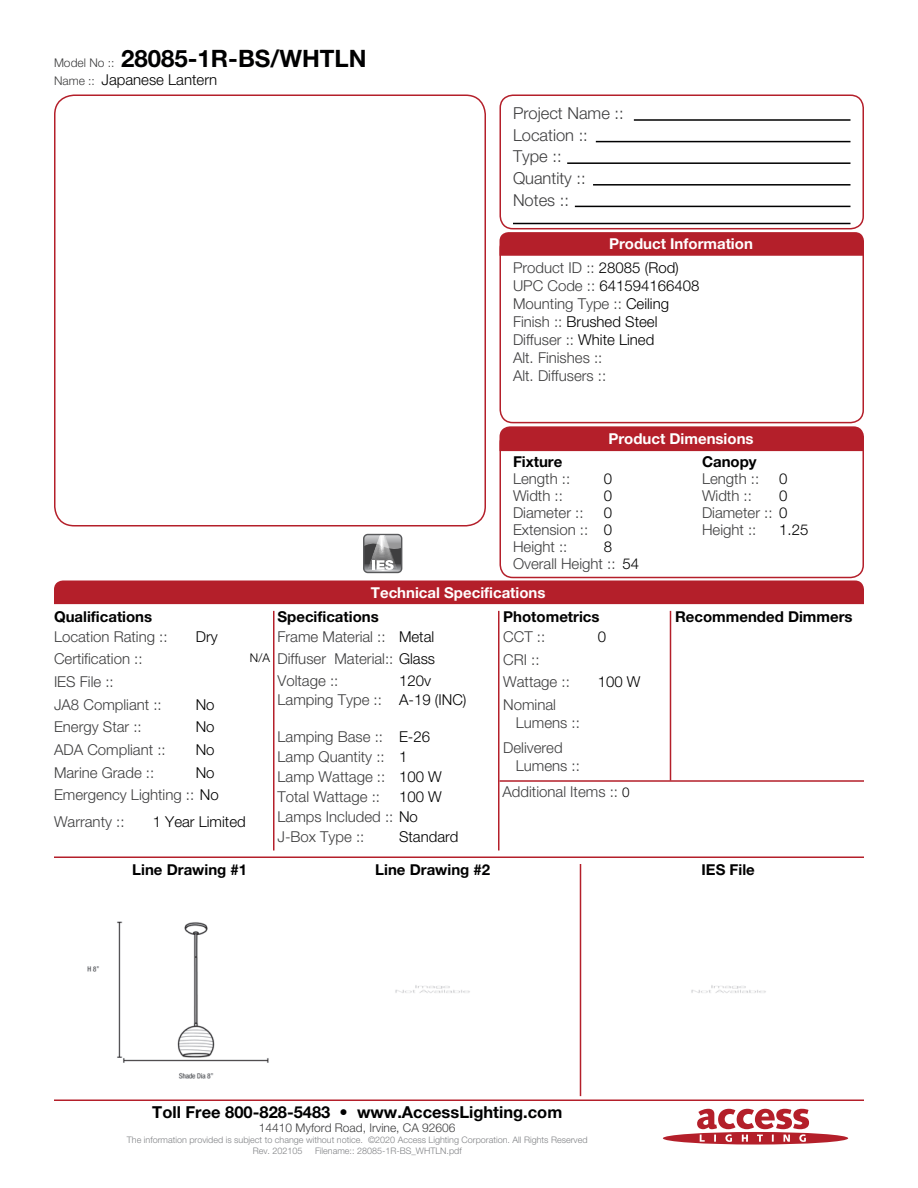
<style>
.page{position:relative;width:918px;height:1188px;background:#fff}
.page>*{position:absolute;margin:0;border:0;box-sizing:border-box;transform-origin:0 0}
.t1{font:700 24px "Helvetica Neue LT Std";color:#000001}
.Left_Justify{font:300 16.5px "Helvetica Neue LT Std";color:#3e3e3f}
.t2{font:700 16.5px "Helvetica Neue LT Std";color:#000001}
.Left_Justify-2{font:300 15px/18px "Helvetica Neue LT Std";color:#3e3e3f}
.Left_Justify-3{font:300 15px "Helvetica Neue LT Std";color:#000001}
.Left_Justify-4{font:700 15px "Helvetica Neue LT Std";color:#000001}
.t3{font:700 15px "Helvetica Neue LT Std";color:#fff}
.t4{font:300 12px "Helvetica Neue LT Std";color:#3e3e3f}
.Left_Justify-5{font:300 12px "Helvetica Neue LT Std";color:#000001}
.t5{font:300 9px "Helvetica Neue LT Std";color:#808285}
.s1{font-weight:300;font-size:12px;color:#3e3e3f}
.s2{font-size:12px;color:#3e3e3f}
.s3{color:#000001}
.s4{color:#3e3e3f}
.s5{font-size:13.5px;color:#000001}
</style>
<div class="page">
<svg style="left:663px;top:1109px;width:185px;height:36px"></svg>
<div style="left:499px;top:94px;width:365px;height:135px;border:2px solid #b41f2a;border-radius:13px"></div>
<div style="left:499px;top:235px;width:365px;height:188px;border:2px solid #b41f2a;border-radius:13px"></div>
<div style="left:499px;top:430px;width:365px;height:148px;border:2px solid #b41f2a;border-radius:13px"></div>
<hr style="left:634px;top:119px;width:217px;height:2px;background:#000001">
<hr style="left:596px;top:141px;width:254px;height:1px;background:#000001">
<hr style="left:593px;top:184px;width:258px;height:2px;background:#000001">
<hr style="left:567px;top:162px;width:283px;height:2px;background:#000001">
<hr style="left:575px;top:206px;width:275px;height:1px;background:#000001">
<hr style="left:513px;top:223px;width:337px;height:1px;background:#000001">
<svg style="left:500px;top:232px;width:364px;height:24px;background:#b5232d"></svg>
<div style="left:500px;top:426px;width:364px;height:25px;background:#b41f2a"></div>
<div style="left:54px;top:580px;width:810px;height:24px;background:#b41f2a"></div>
<hr style="left:54px;top:856px;width:810px;height:2px;background:#b41f2a">
<hr style="left:54px;top:1100px;width:810px;height:1px;background:#b41f2a">
<hr style="left:670px;top:611px;width:1px;height:170px;background:#b41f2a">
<hr style="left:580px;top:864px;width:1px;height:232px;background:#b41f2a">
<hr style="left:498px;top:611px;width:2px;height:239px;background:#b41f2a">
<hr style="left:273px;top:611px;width:1px;height:239px;background:#b41f2a">
<div style="left:54px;top:94px;width:432px;height:432px;border:2px solid #b41f2a;border-radius:20px"></div>
<hr style="left:500px;top:780px;width:364px;height:2px;background:#b41f2a">
<div style="left:363px;top:534px;width:39px;height:39px;border:1px solid #57585a;border-radius:4px"></div>
<svg style="left:363px;top:535px;width:40px;height:37px"></svg>
<img style="left:87px;top:921px;width:182px;height:158px">
<img style="left:395px;top:985px;width:75px;height:8px">
<img style="left:691px;top:985px;width:75px;height:8px">
<p class="t1" style="left:54px;top:44px;width:314px"><span class="s1">Model No ::</span> 28085-1R-BS/WHTLN</p>
<p class="Left_Justify-3" style="left:54px;top:70px;width:165px"><span class="s2">Name ::</span> Japanese Lantern</p>
<p class="Left_Justify" style="left:513px;top:103px;width:112px">Project Name ::</p>
<p class="Left_Justify" style="left:513px;top:125px;width:76px">Location ::</p>
<p class="Left_Justify" style="left:513px;top:146px;width:50px">Type ::</p>
<p class="Left_Justify" style="left:513px;top:168px;width:74px">Quantity ::</p>
<p class="Left_Justify" style="left:513px;top:190px;width:57px">Notes ::</p>
<p class="t3" style="left:609px;top:235px;width:145px">Product Information</p>
<p class="Left_Justify-2" style="left:513px;top:259px;width:167px">Product ID :: <span class="s3">28085 (Rod)</span></p>
<p class="Left_Justify-3" style="left:513px;top:277px;width:188px"><span class="s4">UPC Code ::</span> 641594166408</p>
<p class="Left_Justify-2" style="left:513px;top:295px;width:158px">Mounting Type :: <span class="s3">Ceiling</span></p>
<p class="Left_Justify-3" style="left:513px;top:313px;width:146px"><span class="s4">Finish ::</span> Brushed Steel</p>
<p class="Left_Justify-2" style="left:513px;top:331px;width:143px">Diffuser :: <span class="s3">White Lined</span></p>
<p class="Left_Justify-2" style="left:513px;top:349px;width:91px">Alt. Finishes ::</p>
<p class="Left_Justify-2" style="left:513px;top:367px;width:95px">Alt. Diffusers ::</p>
<p class="t3" style="left:608px;top:429px;width:147px">Product Dimensions</p>
<p class="Left_Justify-4" style="left:513px;top:453px;width:51px">Fixture</p>
<p class="Left_Justify-4" style="left:702px;top:453px;width:56px">Canopy</p>
<p class="Left_Justify-2" style="left:513px;top:470px;width:59px">Length ::</p>
<p class="Left_Justify-3" style="left:604px;top:470px;width:10px">0</p>
<p class="Left_Justify-2" style="left:702px;top:470px;width:59px">Length ::</p>
<p class="Left_Justify-3" style="left:779px;top:470px;width:10px">0</p>
<p class="Left_Justify-2" style="left:513px;top:487px;width:51px">Width ::</p>
<p class="Left_Justify-2" style="left:513px;top:537px;width:56px">Height ::</p>
<p class="Left_Justify-2" style="left:702px;top:487px;width:51px">Width ::</p>
<p class="Left_Justify-3" style="left:604px;top:487px;width:10px">0</p>
<p class="Left_Justify-3" style="left:604px;top:537px;width:10px">8</p>
<p class="Left_Justify-3" style="left:779px;top:487px;width:10px">0</p>
<p class="Left_Justify-2" style="left:513px;top:503px;width:72px">Diameter ::</p>
<p class="Left_Justify-2" style="left:513px;top:520px;width:77px">Extension ::</p>
<p class="Left_Justify-3" style="left:604px;top:504px;width:10px">0</p>
<p class="Left_Justify-2" style="left:702px;top:503px;width:87px">Diameter :: <span class="s3">0</span></p>
<p class="Left_Justify-3" style="left:604px;top:520px;width:10px">0</p>
<p class="Left_Justify-3" style="left:779px;top:520px;width:31px">1.25</p>
<p class="Left_Justify-2" style="left:702px;top:520px;width:56px">Height ::</p>
<p class="Left_Justify-2" style="left:513px;top:554px;width:104px">Overall Height ::</p>
<p class="Left_Justify-3" style="left:622px;top:554px;width:18px">54</p>
<p class="t3" style="left:371px;top:583px;width:176px">Technical Specifications</p>
<p class="Left_Justify-4" style="left:54px;top:607px;width:100px">Qualifications</p>
<p class="Left_Justify-4" style="left:503px;top:607px;width:98px">Photometrics</p>
<p class="Left_Justify-4" style="left:675px;top:607px;width:179px">Recommended Dimmers</p>
<p class="Left_Justify-4" style="left:278px;top:607px;width:103px">Specifications</p>
<p class="Left_Justify-2" style="left:54px;top:627px;width:115px">Location Rating ::</p>
<p class="Left_Justify-2" style="left:503px;top:627px;width:43px">CCT ::</p>
<p class="Left_Justify-2" style="left:503px;top:650px;width:38px">CRI ::</p>
<p class="Left_Justify-2" style="left:503px;top:673px;width:68px">Wattage ::</p>
<p class="Left_Justify-2" style="left:516px;top:695px;width:66px;text-indent:-13px">Nominal<br>Lumens ::</p>
<p class="Left_Justify-2" style="left:516px;top:738px;width:66px;text-indent:-13px">Delivered<br>Lumens ::</p>
<p class="Left_Justify-3" style="left:196px;top:627px;width:23px">Dry</p>
<p class="Left_Justify-3" style="left:598px;top:627px;width:10px">0</p>
<p class="Left_Justify-3" style="left:598px;top:673px;width:44px">100 W</p>
<p class="Left_Justify-2" style="left:278px;top:627px;width:110px">Frame Material ::</p>
<p class="Left_Justify-2" style="left:278px;top:671px;width:62px">Voltage ::</p>
<p class="Left_Justify-3" style="left:399px;top:627px;width:37px">Metal</p>
<p class="Left_Justify-3" style="left:399px;top:671px;width:33px">120v</p>
<p class="Left_Justify-2" style="left:54px;top:650px;width:90px">Certification ::</p>
<p class="Left_Justify-2" style="left:54px;top:695px;width:109px">JA8 Compliant ::</p>
<p class="Left_Justify-2" style="left:278px;top:650px;width:159px">Diffuser Material:: <span class="s3">Glass</span></p>
<p class="Left_Justify-2" style="left:278px;top:691px;width:106px">Lamping Type ::</p>
<p class="Left_Justify-2" style="left:278px;top:727px;width:107px">Lamping Base ::</p>
<p class="Left_Justify-2" style="left:278px;top:747px;width:109px">Lamp Quantity ::</p>
<p class="Left_Justify-2" style="left:278px;top:767px;width:109px">Lamp Wattage ::</p>
<p class="Left_Justify-2" style="left:278px;top:787px;width:104px">Total Wattage ::</p>
<p class="Left_Justify-2" style="left:278px;top:808px;width:142px">Lamps Included :: <span class="s3">No</span></p>
<p class="Left_Justify-2" style="left:278px;top:828px;width:88px">J-Box Type ::</p>
<p class="Left_Justify-5" style="left:250px;top:651px;width:22px">N/A</p>
<p class="Left_Justify-2" style="left:54px;top:673px;width:61px">IES File ::</p>
<p class="Left_Justify-2" style="left:54px;top:718px;width:89px">Energy Star ::</p>
<p class="Left_Justify-2" style="left:54px;top:740px;width:113px">ADA Compliant ::</p>
<p class="Left_Justify-2" style="left:54px;top:763px;width:102px">Marine Grade ::</p>
<p class="Left_Justify-2" style="left:54px;top:786px;width:166px">Emergency Lighting :: <span class="s3">No</span></p>
<p class="Left_Justify-3" style="left:399px;top:691px;width:69px">A-19 (INC)</p>
<p class="Left_Justify-3" style="left:399px;top:727px;width:33px">E-26</p>
<p class="Left_Justify-3" style="left:399px;top:747px;width:10px">1</p>
<p class="Left_Justify-3" style="left:399px;top:767px;width:44px">100 W</p>
<p class="Left_Justify-3" style="left:399px;top:788px;width:44px">100 W</p>
<p class="Left_Justify-3" style="left:196px;top:695px;width:20px">No</p>
<p class="Left_Justify-3" style="left:196px;top:718px;width:20px">No</p>
<p class="Left_Justify-3" style="left:196px;top:741px;width:20px">No</p>
<p class="Left_Justify-3" style="left:196px;top:763px;width:20px">No</p>
<p class="Left_Justify-2" style="left:502px;top:782px;width:129px">Additional Items :: <span class="s5">0</span></p>
<p class="Left_Justify-2" style="left:54px;top:813px;width:72px">Warranty ::</p>
<p class="Left_Justify-3" style="left:153px;top:813px;width:95px">1 Year Limited</p>
<p class="Left_Justify-3" style="left:399px;top:828px;width:61px">Standard</p>
<p class="Left_Justify-4" style="left:132px;top:860px;width:116px">Line Drawing #1</p>
<p class="Left_Justify-4" style="left:375px;top:860px;width:116px">Line Drawing #2</p>
<p class="Left_Justify-4" style="left:702px;top:860px;width:55px">IES File</p>
<p class="t2" style="left:152px;top:1101px;width:412px">Toll Free 800-828-5483 • www.AccessLighting.com</p>
<p class="t4" style="left:259px;top:1120px;width:198px">14410 Myford Road, Irvine, CA 92606</p>
<p class="t5" style="left:127px;top:1134px;width:462px">The information provided is subject to change without notice. ©2020 Access Lighting Corporation. All Rights Reserved</p>
<p class="t5" style="left:253px;top:1145px;width:51px">Rev. 202105</p>
<p class="t5" style="left:315px;top:1145px;width:148px">Filename:: 28085-1R-BS_WHTLN.pdf</p>
</div>
